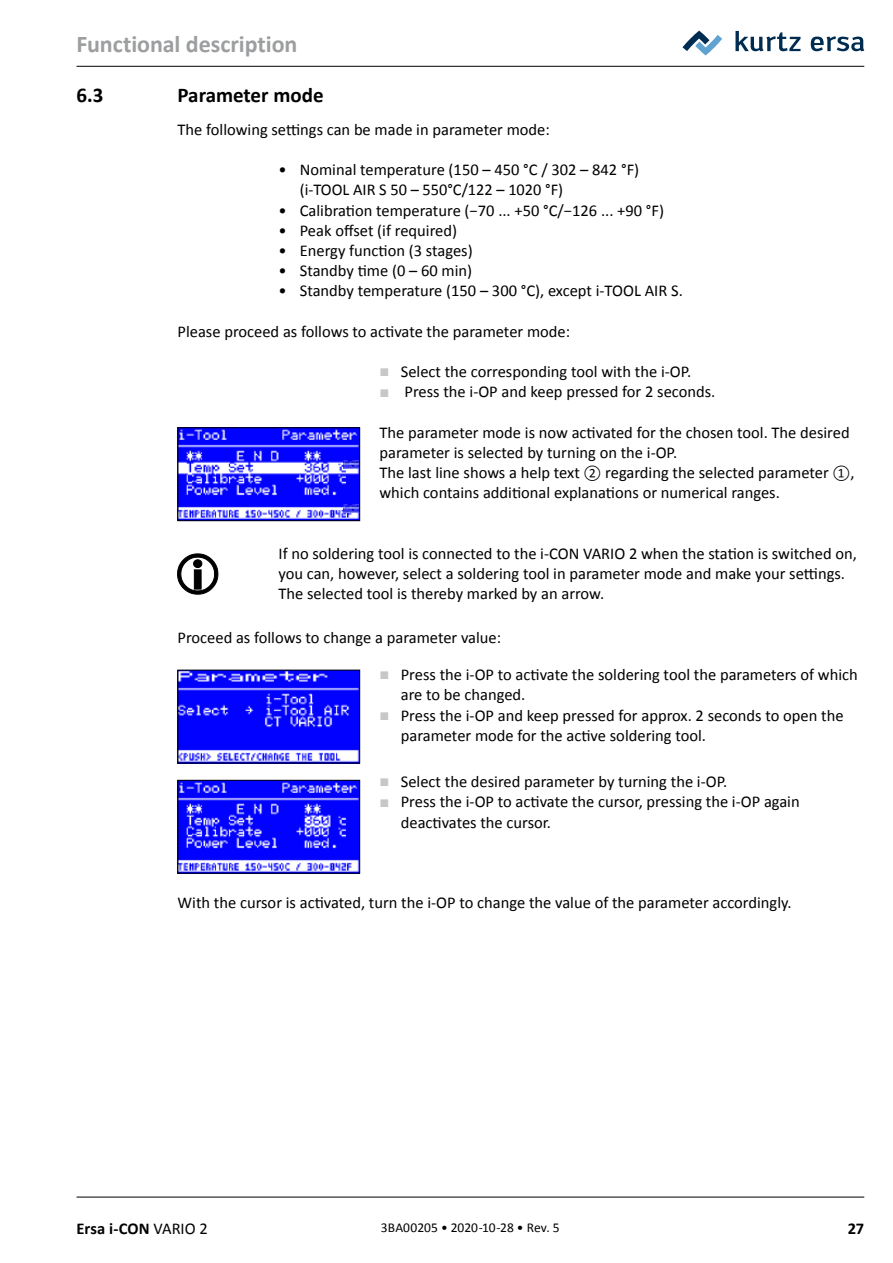
<style>
.page{position:relative;width:893px;height:1263px;background:#fff}
.page>*{position:absolute;margin:0;border:0;box-sizing:border-box;transform-origin:0 0}
.t1{font:700 24px "Calibri";color:#9c9e9f}
.t2{font:700 21px "Calibri";color:#000}
.t3{font:16.5px/20.2px "Calibri";color:#000}
.t4{font:700 16.5px "Calibri";color:#000}
.t5{font:13.5px "Calibri";color:#000}
.s1{font-family:"Arial";color:#c6c7c8}
.s2{font-size:13.5px}
.s3{font-weight:400}
</style>
<div class="page">
<svg style="left:735px;top:31px;width:65px;height:20px"></svg>
<svg style="left:811px;top:36px;width:53px;height:15px"></svg>
<svg style="left:682px;top:31px;width:40px;height:24px"></svg>
<hr style="left:77px;top:66px;width:787px;height:1px;background:#000">
<hr style="left:77px;top:1197px;width:787px;height:1px;background:#000">
<img style="left:180px;top:429px;width:178px;height:90px">
<img style="left:344px;top:460px;width:14px;height:9px">
<img style="left:344px;top:505px;width:14px;height:8px">
<div style="left:178px;top:427px;width:182px;height:94px;border:1px solid #000"></div>
<svg style="left:177px;top:554px;width:41px;height:40px"></svg>
<img style="left:180px;top:672px;width:178px;height:89px">
<img style="left:180px;top:782px;width:178px;height:90px">
<div style="left:178px;top:780px;width:182px;height:94px;border:1px solid #000"></div>
<h1 class="t1" style="left:77px;top:29px;width:222px">Functional description</h1>
<p class="t2" style="left:77px;top:81px;width:28px">6.3</p>
<p class="t2" style="left:178px;top:81px;width:148px">Parameter mode</p>
<p class="t3" style="left:178px;top:119px;width:374px">The following settings can be made in parameter mode:</p>
<p class="t3" style="left:300px;top:160px;width:341px;text-indent:-21px">• Nominal temperature (150 – 450 °C / 302 – 842 °F) (i-TOOL AIR S 50 – 550°C/122 – 1020 °F)</p>
<p class="t3" style="left:279px;top:200px;width:387px">• Calibration temperature (−70 ... +50 °C/−126 ... +90 °F)</p>
<p class="t3" style="left:279px;top:220px;width:180px">• Peak offset (if required)</p>
<p class="t3" style="left:279px;top:240px;width:196px">• Energy function (3 stages)</p>
<p class="t3" style="left:279px;top:261px;width:195px">• Standby time (0 – 60 min)</p>
<p class="t3" style="left:279px;top:281px;width:406px">• Standby temperature (150 – 300 °C), except i-TOOL AIR S.</p>
<p class="t3" style="left:178px;top:321px;width:394px">Please proceed as follows to activate the parameter mode:</p>
<p class="t3" style="left:379px;top:362px;width:313px"><span class="s1">■</span> Select the corresponding tool with the i-OP.</p>
<p class="t3" style="left:379px;top:382px;width:337px"><span class="s1">■</span> Press the i-OP and keep pressed for 2 seconds.</p>
<p class="t3" style="left:379px;top:422px;width:477px">The parameter mode is now activated for the chosen tool. The desired parameter is selected by turning on the i-OP.<br>The last line shows a help text <span class="s2">②</span> regarding the selected parameter <span class="s2">①</span>, which contains additional explanations or numerical ranges.</p>
<p class="t3" style="left:279px;top:543px;width:580px">If no soldering tool is connected to the i-CON VARIO 2 when the station is switched on, you can, however, select a soldering tool in parameter mode and make your settings.<br>The selected tool is thereby marked by an arrow.</p>
<p class="t3" style="left:178px;top:627px;width:325px">Proceed as follows to change a parameter value:</p>
<p class="t3" style="left:401px;top:665px;width:459px;text-indent:-21px"><span class="s1">■</span> Press the i-OP to activate the soldering tool the parameters of which are to be changed.</p>
<p class="t3" style="left:401px;top:705px;width:444px;text-indent:-21px"><span class="s1">■</span> Press the i-OP and keep pressed for approx. 2 seconds to open the parameter mode for the active soldering tool.</p>
<p class="t3" style="left:380px;top:772px;width:349px"><span class="s1">■</span> Select the desired parameter by turning the i-OP.</p>
<p class="t3" style="left:401px;top:792px;width:400px;text-indent:-21px"><span class="s1">■</span> Press the i-OP to activate the cursor, pressing the i-OP again deactivates the cursor.</p>
<p class="t3" style="left:178px;top:893px;width:616px">With the cursor is activated, turn the i-OP to change the value of the parameter accordingly.</p>
<p class="t4" style="left:77px;top:1217px;width:133px">Ersa i-CON <span class="s3">VARIO 2</span></p>
<p class="t5" style="left:381px;top:1219px;width:180px">3BA00205 • 2020-10-28 • Rev. 5</p>
<p class="t4" style="left:848px;top:1217px;width:18px">27</p>
</div>
